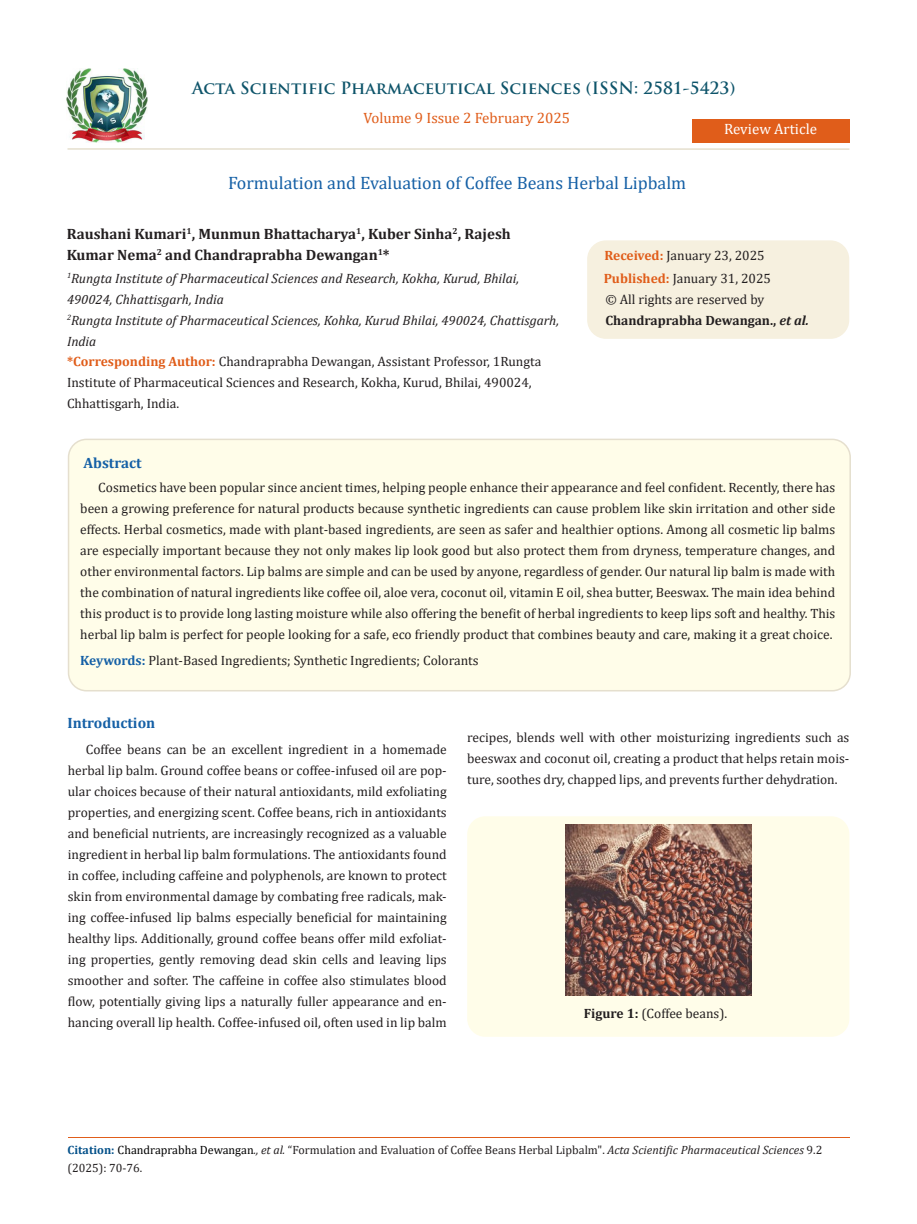
<style>
.page{position:relative;width:917px;height:1224px;background:#fff}
.page>*{position:absolute;margin:0;border:0;box-sizing:border-box;transform-origin:0 0}
.t1{font:18px "Cambria";color:#1560a6}
.t2{font:700 16.5px "Trajan Pro";color:#0e546a}
.t3{font:700 15px/21px "Cambria";color:#231f20}
.t4{font:15px "Cambria";color:#e05d1a}
.t5{font:700 15px "Cambria";color:#1560a6}
.t6{font:15px "Cambria";color:#fff}
.No_Spacing{font:13.5px/21px "Cambria";color:#231f20}
.Body_Text{font:13.5px/21px "Cambria";color:#231f20;text-align:justify}
.t7{font:italic 13.5px/21px "Cambria";color:#231f20}
.t8{font:12px/18px "Cambria";color:#231f20}
.s1{font-weight:700;color:#e05d1a}
.s2{font-weight:700}
.s3{font-weight:700;font-style:italic}
.s4{font-weight:700;color:#1560a6}
.s5{font-weight:700;color:#035089}
.s6{color:#000}
.s7{font-style:italic}
</style>
<div class="page">
<img style="left:67px;top:68px;width:80px;height:74px">
<div style="left:691px;top:119px;width:158px;height:23px;background:#e05d1a"></div>
<div style="left:588px;top:241px;width:260px;height:97px;background:#f6f0df;border-radius:18px"></div>
<div style="left:587px;top:240px;width:262px;height:99px;border:2px solid #f6f0df;border-radius:18px"></div>
<div style="left:68px;top:439px;width:782px;height:252px;background:#fffde9;border-radius:18px"></div>
<div style="left:68px;top:439px;width:782px;height:252px;border:2px solid #e5dfce;border-radius:18px"></div>
<div style="left:467px;top:816px;width:382px;height:221px;background:#fffde9;border-radius:18px"></div>
<img style="left:565px;top:824px;width:186px;height:172px">
<hr style="left:68px;top:1137px;width:781px;height:1px;background:#e05d1a">
<hr style="left:67px;top:148px;width:782px;height:2px;background:#e5dfce">
<p class="t2" style="left:192px;top:77px;width:545px">Acta Scientific Pharmaceutical Sciences (ISSN: 2581-5423)</p>
<p class="t4" style="left:363px;top:109px;width:208px">Volume 9 Issue 2 February 2025</p>
<p class="t6" style="left:724px;top:120px;width:94px">Review Article</p>
<p class="t1" style="left:228px;top:172px;width:460px">Formulation and Evaluation of Coffee Beans Herbal Lipbalm</p>
<p class="t3" style="left:67px;top:223px;width:445px">Raushani Kumari<sup>1</sup>, Munmun Bhattacharya<sup>1</sup>, Kuber Sinha<sup>2</sup>, Rajesh<br>Kumar Nema<sup>2</sup> and Chandraprabha Dewangan<sup>1</sup>*</p>
<p class="t7" style="left:67px;top:267px;width:454px"><sup>1</sup>Rungta Institute of Pharmaceutical Sciences and Research, Kokha, Kurud, Bhilai,<br>490024, Chhattisgarh, India</p>
<p class="t7" style="left:67px;top:309px;width:493px"><sup>2</sup>Rungta Institute of Pharmaceutical Sciences, Kohka, Kurud Bhilai, 490024, Chattisgarh,<br>India</p>
<p class="No_Spacing" style="left:67px;top:351px;width:476px"><span class="s1">*Corresponding Author:</span> Chandraprabha Dewangan, Assistant Professor, 1Rungta<br>Institute of Pharmaceutical Sciences and Research, Kokha, Kurud, Bhilai, 490024,<br>Chhattisgarh, India.</p>
<p class="No_Spacing" style="left:604px;top:245px;width:162px"><span class="s1">Received:</span> January 23, 2025</p>
<p class="No_Spacing" style="left:603px;top:267px;width:169px"><span class="s1">Published:</span> January 31, 2025</p>
<p class="No_Spacing" style="left:605px;top:289px;width:205px">© All rights are reserved by<br><span class="s2">Chandraprabha Dewangan.,</span> <span class="s3">et al.</span></p>
<p class="t5" style="left:83px;top:453px;width:60px">Abstract</p>
<p class="No_Spacing" style="left:80px;top:477px;width:756px;text-align:justify;text-indent:18px">Cosmetics have been popular since ancient times, helping people enhance their appearance and feel confident. Recently, there has been a growing preference for natural products because synthetic ingredients can cause problem like skin irritation and other side effects. Herbal cosmetics, made with plant-based ingredients, are seen as safer and healthier options. Among all cosmetic lip balms are especially important because they not only makes lip look good but also protect them from dryness, temperature changes, and other environmental factors. Lip balms are simple and can be used by anyone, regardless of gender. Our natural lip balm is made with the combination of natural ingredients like coffee oil, aloe vera, coconut oil, vitamin E oil, shea butter, Beeswax. The main idea behind this product is to provide long lasting moisture while also offering the benefit of herbal ingredients to keep lips soft and healthy. This herbal lip balm is perfect for people looking for a safe, eco friendly product that combines beauty and care, making it a great choice.</p>
<p class="No_Spacing" style="left:80px;top:649px;width:400px"><span class="s4">Keywords:</span> Plant-Based Ingredients; Synthetic Ingredients; Colorants</p>
<p class="t5" style="left:67px;top:712px;width:89px">Introduction</p>
<p class="Body_Text" style="left:68px;top:739px;width:380px;text-indent:18px">Coffee beans can be an excellent ingredient in a homemade herbal lip balm. Ground coffee beans or coffee-infused oil are pop&shy;ular choices because of their natural antioxidants, mild exfoliating properties, and energizing scent. Coffee beans, rich in antioxidants and beneficial nutrients, are increasingly recognized as a valuable ingredient in herbal lip balm formulations. The antioxidants found in coffee, including caffeine and polyphenols, are known to protect skin from environmental damage by combating free radicals, mak&shy;ing coffee-infused lip balms especially beneficial for maintaining healthy lips. Additionally, ground coffee beans offer mild exfoliat&shy;ing properties, gently removing dead skin cells and leaving lips smoother and softer. The caffeine in coffee also stimulates blood flow, potentially giving lips a naturally fuller appearance and en&shy;hancing overall lip health. Coffee-infused oil, often used in lip balm</p>
<p class="Body_Text" style="left:467px;top:727px;width:384px">recipes, blends well with other moisturizing ingredients such as beeswax and coconut oil, creating a product that helps retain mois&shy;ture, soothes dry, chapped lips, and prevents further dehydration.</p>
<p class="No_Spacing" style="left:583px;top:1002px;width:145px"><span class="s2">Figure 1:</span> (Coffee beans).</p>
<p class="t8" style="left:68px;top:1141px;width:756px"><span class="s5">Citation:</span> <span class="s6">Chandraprabha Dewangan</span><span class="s7">., et al.</span> “Formulation and Evaluation of Coffee Beans Herbal Lipbalm". <span class="s7">Acta Scientific Pharmaceutical Sciences</span> 9.2 (2025): 70-76.</p>
</div>
